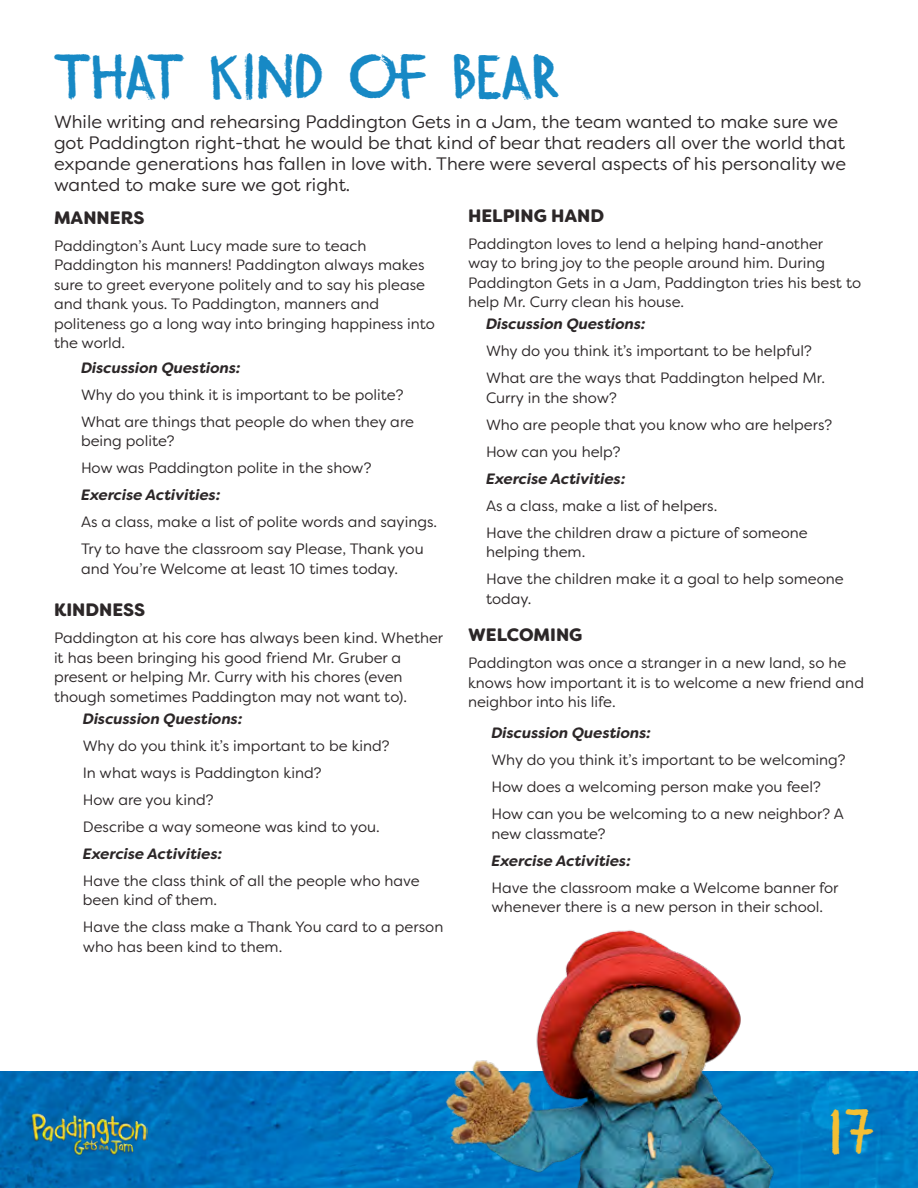
<style>
.page{position:relative;width:918px;height:1188px;background:#fff}
.page>*{position:absolute;margin:0;border:0;box-sizing:border-box;transform-origin:0 0}
.t1{font:45px "Storyboard";color:#1789c5}
.t2{font:45px "Storyboard";color:#f4bf34}
.t3{font:18px/21px "Filson Soft";color:#2c2728}
.t4{font:900 18px "Filson Soft";color:#2c2728}
.t5{font:15px/19.5px "Filson Soft";color:#2c2728}
.t6{font:italic 700 15px "Filson Soft";color:#2c2728}
</style>
<div class="page">
<img style="left:0;top:1071px;width:918px;height:117px">
<img style="left:31px;top:1112px;width:116px;height:44px">
<img style="left:405px;top:930px;width:418px;height:258px">
<h1 class="t1" style="left:54px;top:57px;width:504px">THAT KIND OF BEAR</h1>
<p class="t3" style="left:54px;top:111px;width:794px">While writing and rehearsing Paddington Gets in a Jam, the team wanted to make sure we got Paddington right-that he would be that kind of bear that readers all over the world that expande generations has fallen in love with. There were several aspects of his personality we wanted to make sure we got right.</p>
<p class="t4" style="left:54px;top:206px;width:92px">MANNERS</p>
<p class="t5" style="left:54px;top:236px;width:383px">Paddington’s Aunt Lucy made sure to teach Paddington his manners! Paddington always makes sure to greet everyone politely and to say his please and thank yous. To Paddington, manners and politeness go a long way into bringing happiness into the world.</p>
<p class="t6" style="left:81px;top:358px;width:161px">Discussion Questions:</p>
<p class="t5" style="left:81px;top:381px;width:334px;line-height:27px">Why do you think it is important to be polite?<br>What are things that people do when they are</p>
<p class="t5" style="left:81px;top:427px;width:292px;line-height:27px">being polite?<br>How was Paddington polite in the show?</p>
<p class="t6" style="left:81px;top:485px;width:141px">Exercise Activities:</p>
<p class="t5" style="left:81px;top:508px;width:358px;line-height:27px">As a class, make a list of polite words and sayings.<br>Try to have the classroom say Please, Thank you</p>
<p class="t5" style="left:81px;top:559px;width:319px">and You’re Welcome at least 10 times today.</p>
<p class="t4" style="left:54px;top:598px;width:93px">KINDNESS</p>
<p class="t5" style="left:54px;top:628px;width:391px">Paddington at his core has always been kind. Whether it has been bringing his good friend Mr. Gruber a present or helping Mr. Curry with his chores (even though sometimes Paddington may not want to).</p>
<p class="t6" style="left:83px;top:709px;width:161px">Discussion Questions:</p>
<p class="t5" style="left:83px;top:732px;width:308px;line-height:27px">Why do you think it’s important to be kind?<br>In what ways is Paddington kind?<br>How are you kind?<br>Describe a way someone was kind to you.</p>
<p class="t6" style="left:83px;top:844px;width:141px">Exercise Activities:</p>
<p class="t5" style="left:83px;top:871px;width:338px">Have the class think of all the people who have been kind of them.</p>
<p class="t5" style="left:83px;top:917px;width:362px">Have the class make a Thank You card to a person who has been kind to them.</p>
<p class="t4" style="left:468px;top:204px;width:138px">HELPING HAND</p>
<p class="t5" style="left:468px;top:234px;width:395px">Paddington loves to lend a helping hand-another<br>way to bring joy to the people around him. During Paddington Gets in a Jam, Paddington tries his best to help Mr. Curry clean his house.</p>
<p class="t6" style="left:486px;top:315px;width:161px">Discussion Questions:</p>
<p class="t5" style="left:486px;top:338px;width:341px;line-height:27px">Why do you think it’s important to be helpful?<br>What are the ways that Paddington helped Mr.</p>
<p class="t5" style="left:486px;top:384px;width:348px;line-height:27px">Curry in the show?<br>Who are people that you know who are helpers?<br>How can you help?</p>
<p class="t6" style="left:486px;top:469px;width:141px">Exercise Activities:</p>
<p class="t5" style="left:486px;top:492px;width:323px;line-height:27px">As a class, make a list of helpers.<br>Have the children draw a picture of someone</p>
<p class="t5" style="left:486px;top:539px;width:359px;line-height:27px">helping them.<br>Have the children make it a goal to help someone</p>
<p class="t5" style="left:486px;top:589px;width:47px">today.</p>
<p class="t4" style="left:468px;top:623px;width:116px">WELCOMING</p>
<p class="t5" style="left:468px;top:653px;width:398px">Paddington was once a stranger in a new land, so he knows how important it is to welcome a new friend and neighbor into his life.</p>
<p class="t6" style="left:491px;top:723px;width:161px">Discussion Questions:</p>
<p class="t5" style="left:491px;top:746px;width:356px;line-height:27px">Why do you think it’s important to be welcoming?<br>How does a welcoming person make you feel?<br>How can you be welcoming to a new neighbor? A</p>
<p class="t5" style="left:491px;top:823px;width:116px">new classmate?</p>
<p class="t6" style="left:491px;top:851px;width:141px">Exercise Activities:</p>
<p class="t5" style="left:491px;top:877px;width:349px">Have the classroom make a Welcome banner for whenever there is a new person in their school.</p>
<h1 class="t2" style="left:828px;top:1112px;width:47px">17</h1>
</div>
